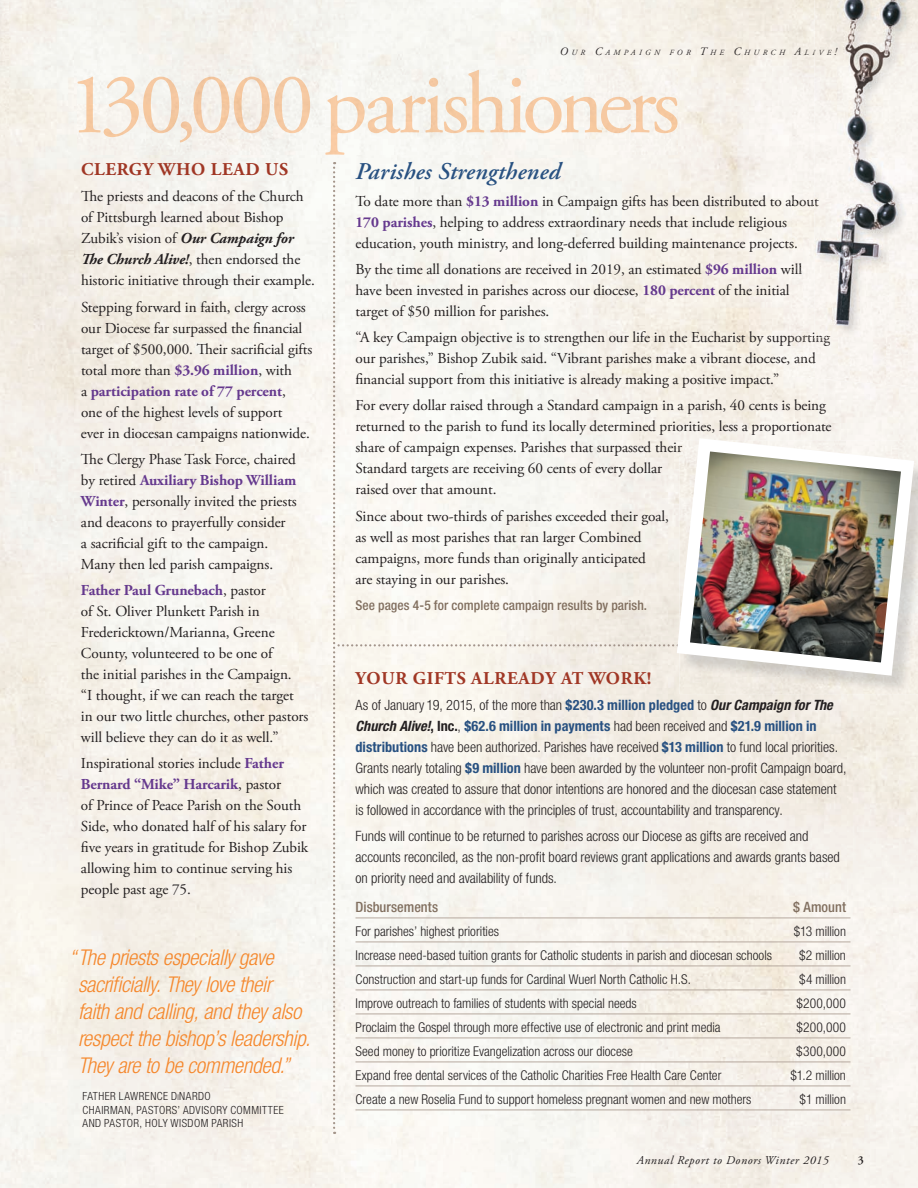
<style>
.page{position:relative;width:918px;height:1188px;background:#fff}
.page>*{position:absolute;margin:0;border:0;box-sizing:border-box;transform-origin:0 0}
.t1{font:italic 600 24px "Adobe Garamond Pro";letter-spacing:.01em;color:#285181}
.t2{font:italic 300 condensed 21.75px/27px "Helvetica Neue LT Std";letter-spacing:-.015em;color:#f5882d}
.t3{font:700 18px "Adobe Garamond Pro";letter-spacing:.04em;color:#a03725}
.t4{font:15.15px/21px "Adobe Garamond Pro";letter-spacing:-.005em;color:#231f20}
.t5{font:300 condensed 14.25px/21px "Helvetica Neue LT Std";letter-spacing:-.005em;color:#231f20}
.t6{font:500 condensed 14.25px "Helvetica Neue LT Std";color:#816f5f}
.t7{font:300 condensed 13.5px "Helvetica Neue LT Std";color:#231f20}
.t8{font:500 condensed 13.5px "Helvetica Neue LT Std";letter-spacing:.005em;color:#816f5f}
.t9{font:italic 12px "Adobe Garamond Pro";letter-spacing:.05em;color:#231f20}
.t10{font:600 12px "Adobe Garamond Pro";color:#231f20}
.t11{font:300 condensed 11.25px/13.5px "Helvetica Neue LT Std";letter-spacing:.04em;color:#231f20}
.t12{font:italic 11.25px "Adobe Garamond Pro";color:#1c1916}
.t13{font:italic 7.8px "Adobe Garamond Pro";letter-spacing:.43em;color:#231f20}
.t14{font:italic 7.8px "Adobe Garamond Pro";color:#1f1b1a}
.s1{font-size:11.25px}
.s2{font-size:7.8px}
.s3{font-weight:700;font-style:italic}
.s4{font-weight:700;color:#65398e}
.s5{color:#211d1d}
.s6{color:#201b1a}
.s7{color:#1f1a18}
.s8{color:#201c1a}
.s9{color:#211c1d}
.s10{color:#211c1b}
.s11{color:#221d1e}
.s12{font-weight:700;color:#285181}
.s13{font-weight:700}
</style>
<div class="page">
<img style="left:78px;top:70px;width:600px;height:85px">
<img style="left:78px;top:77px;width:337px;height:78px">
<img style="left:792px;top:0;width:47px;height:389px">
<div style="left:885px;top:337px;width:33px;height:52px;background:#f7f3ed"></div>
<div style="left:838px;top:337px;width:47px;height:49px;background:#f8f4ef"></div>
<img style="left:792px;top:47px;width:23px;height:8px">
<img style="left:815px;top:0;width:103px;height:337px">
<img style="left:832px;top:432px;width:86px;height:250px">
<hr style="left:356px;top:918px;width:494px;height:1px;background:#b6a99f">
<hr style="left:356px;top:942px;width:494px;height:1px;background:#b6a99f">
<hr style="left:356px;top:966px;width:494px;height:1px;background:#b6a99f">
<hr style="left:356px;top:990px;width:494px;height:1px;background:#b6a99f">
<hr style="left:356px;top:1014px;width:494px;height:1px;background:#b6a99f">
<hr style="left:356px;top:1038px;width:494px;height:1px;background:#b6a99f">
<hr style="left:356px;top:1062px;width:494px;height:1px;background:#b6a99f">
<hr style="left:356px;top:1086px;width:494px;height:1px;background:#b6a99f">
<hr style="left:356px;top:1110px;width:494px;height:1px;background:#b6a99f">
<svg style="left:333px;top:162px;width:499px;height:972px"></svg>
<p class="t13" style="left:560px;top:48px;width:227px"><span class="s1">O</span>UR <span class="s1">C</span>AMPAIGN FOR <span class="s1">T</span>HE <span class="s1">C</span>HURCH</p>
<p class="t12" style="left:795px;top:45px;width:16px">A <span class="s2">L</span></p>
<p class="t14" style="left:812px;top:48px;width:26px">IVE<span class="s1">!</span></p>
<p class="t3" style="left:81px;top:159px;width:209px">CLERGY WHO LEAD US</p>
<p class="t4" style="left:81px;top:187px;width:235px">The priests and deacons of the Church of Pittsburgh learned about Bishop Zubik’s vision of <span class="s3">Our Campaign for The Church Alive!</span>, then endorsed the historic initiative through their example.</p>
<p class="t4" style="left:81px;top:297px;width:233px">Stepping forward in faith, clergy across our Diocese far surpassed the financial target of $500,000. Their sacrificial gifts total more than <span class="s4">$3.96 million</span>, with<br>a <span class="s4">participation rate of 77 percent</span>,<br>one of the highest levels of support<br>ever in diocesan campaigns nationwide.</p>
<p class="t4" style="left:81px;top:450px;width:217px">The Clergy Phase Task Force, chaired by retired <span class="s4">Auxiliary Bishop William Winter</span>, personally invited the priests and deacons to prayerfully consider<br>a sacrificial gift to the campaign.<br>Many then led parish campaigns.</p>
<p class="t4" style="left:81px;top:580px;width:229px"><span class="s4">Father Paul Grunebach</span>, pastor<br>of St. Oliver Plunkett Parish in Fredericktown/Marianna, Greene County, volunteered to be one of<br>the initial parishes in the Campaign.<br>“I thought, if we can reach the target in our two little churches, other pastors will believe they can do it as well.”</p>
<p class="t4" style="left:81px;top:754px;width:229px">Inspirational stories include <span class="s4">Father Bernard “Mike” Harcarik</span>, pastor<br>of Prince of Peace Parish on the South Side, who donated half of his salary for five years in gratitude for Bishop Zubik allowing him to continue serving his people past age 75.</p>
<h2 class="t2" style="left:78px;top:944px;width:234px;text-indent:-9px">“ The priests especially gave sacrificially. They love their<br>faith and calling, and they also respect the bishop’s leadership.<br>They are to be commended.”</h2>
<p class="t11" style="left:83px;top:1089px;width:203px">FATHER LAWRENCE D<span class="s2">I</span>NARDO<br>CHAIRMAN, PASTORS’ ADVISORY COMMITTEE<br>AND PASTOR, HOLY WISDOM PARISH</p>
<h1 class="t1" style="left:356px;top:162px;width:206px">Parishes Strengthened</h1>
<p class="t4" style="left:356px;top:191px;width:465px">To date more than <span class="s4">$13 million</span> in Campaign gifts has been distributed to a<span class="s5">bo</span><span class="s6">u</span><span class="s7">t<br></span><span class="s4">170 parishes</span>, helping to address extraordinary needs that include religious education, youth ministry, and long-deferred building maintenance project<span class="s8">s</span><span class="s6">.</span></p>
<p class="t4" style="left:355px;top:259px;width:448px">By the time all donations are received in 2019, an estimated <span class="s4">$96 million</span> w<span class="s9">il</span><span class="s5">l </span>have been invested in parishes across our diocese, <span class="s4">180 percent</span> of the initial target of $50 million for parishes.</p>
<p class="t4" style="left:355px;top:327px;width:476px">“A key Campaign objective is to strengthen our life in the Eucharist by sup<span class="s6">por</span><span class="s7">t</span><span class="s10">i</span><span class="s5">ng </span>our parishes,” Bishop Zubik said. “Vibrant parishes make a vibrant diocese, <span class="s5">an</span><span class="s11">d </span>financial support from this initiative is already making a positive impact.”</p>
<p class="t4" style="left:355px;top:396px;width:478px">For every dollar raised through a Standard campaign in a parish, 40 cents is being returned to the parish to fund its locally determined priorities, less a proportionate share of campaign expenses. Parishes that surpassed thei<span class="s6">r<br></span>Standard targets are receiving 60 cents of every dollar<br>raised over that amount.</p>
<p class="t4" style="left:355px;top:506px;width:315px">Since about two-thirds of parishes exceeded their goal, as well as most parishes that ran larger Combined campaigns, more funds than originally anticipated<br>are staying in our parishes.</p>
<p class="t8" style="left:356px;top:597px;width:293px">See pages 4-5 for complete campaign results by parish.</p>
<p class="t3" style="left:356px;top:667px;width:297px">YOUR GIFTS ALREADY AT WORK!</p>
<p class="t5" style="left:356px;top:694px;width:492px">As of January 19, 2015, of the more than <span class="s12">$230.3 million pledged</span> to <span class="s3">Our Campaign for The Church Alive!</span><span class="s13">, Inc.</span>, <span class="s12">$62.6 million in payments</span> had been received and <span class="s12">$21.9 million in distributions</span> have been authorized. Parishes have received <span class="s12">$13 million</span> to fund local priorities.<br>Grants nearly totaling <span class="s12">$9 million</span> have been awarded by the volunteer non-profit Campaign board, which was created to assure that donor intentions are honored and the diocesan case statement is followed in accordance with the principles of trust, accountability and transparency.</p>
<p class="t5" style="left:356px;top:825px;width:486px">Funds will continue to be returned to parishes across our Diocese as gifts are received and accounts reconciled, as the non-profit board reviews grant applications and awards grants based on priority need and availability of funds.</p>
<p class="t6" style="left:356px;top:898px;width:84px">Disbursements</p>
<p class="t6" style="left:793px;top:898px;width:54px">$ Amount</p>
<p class="t7" style="left:356px;top:923px;width:145px">For parishes’ highest priorities</p>
<p class="t7" style="left:794px;top:923px;width:54px">$13 million</p>
<p class="t7" style="left:356px;top:947px;width:418px">Increase need-based tuition grants for Catholic students in parish and diocesan schools</p>
<p class="t7" style="left:799px;top:947px;width:48px">$2 million</p>
<p class="t7" style="left:356px;top:971px;width:337px">Construction and start-up funds for Cardinal Wuerl North Catholic H.S.</p>
<p class="t7" style="left:799px;top:971px;width:48px">$4 million</p>
<p class="t7" style="left:356px;top:995px;width:283px">Improve outreach to families of students with special needs</p>
<p class="t7" style="left:797px;top:995px;width:51px">$200,000</p>
<p class="t7" style="left:356px;top:1019px;width:367px">Proclaim the Gospel through more effective use of electronic and print media</p>
<p class="t7" style="left:797px;top:1019px;width:51px">$200,000</p>
<p class="t7" style="left:356px;top:1043px;width:279px">Seed money to prioritize Evangelization across our diocese</p>
<p class="t7" style="left:796px;top:1043px;width:51px">$300,000</p>
<p class="t7" style="left:356px;top:1067px;width:367px">Expand free dental services of the Catholic Charities Free Health Care Center</p>
<p class="t7" style="left:790px;top:1067px;width:57px">$1.2 million</p>
<p class="t7" style="left:356px;top:1091px;width:398px">Create a new Roselia Fund to support homeless pregnant women and new mothers</p>
<p class="t7" style="left:800px;top:1091px;width:48px">$1 million</p>
<p class="t9" style="left:637px;top:1153px;width:194px">Annual Report to Donors Winter 2015</p>
<p class="t10" style="left:858px;top:1156px;width:8px">3</p>
</div>
